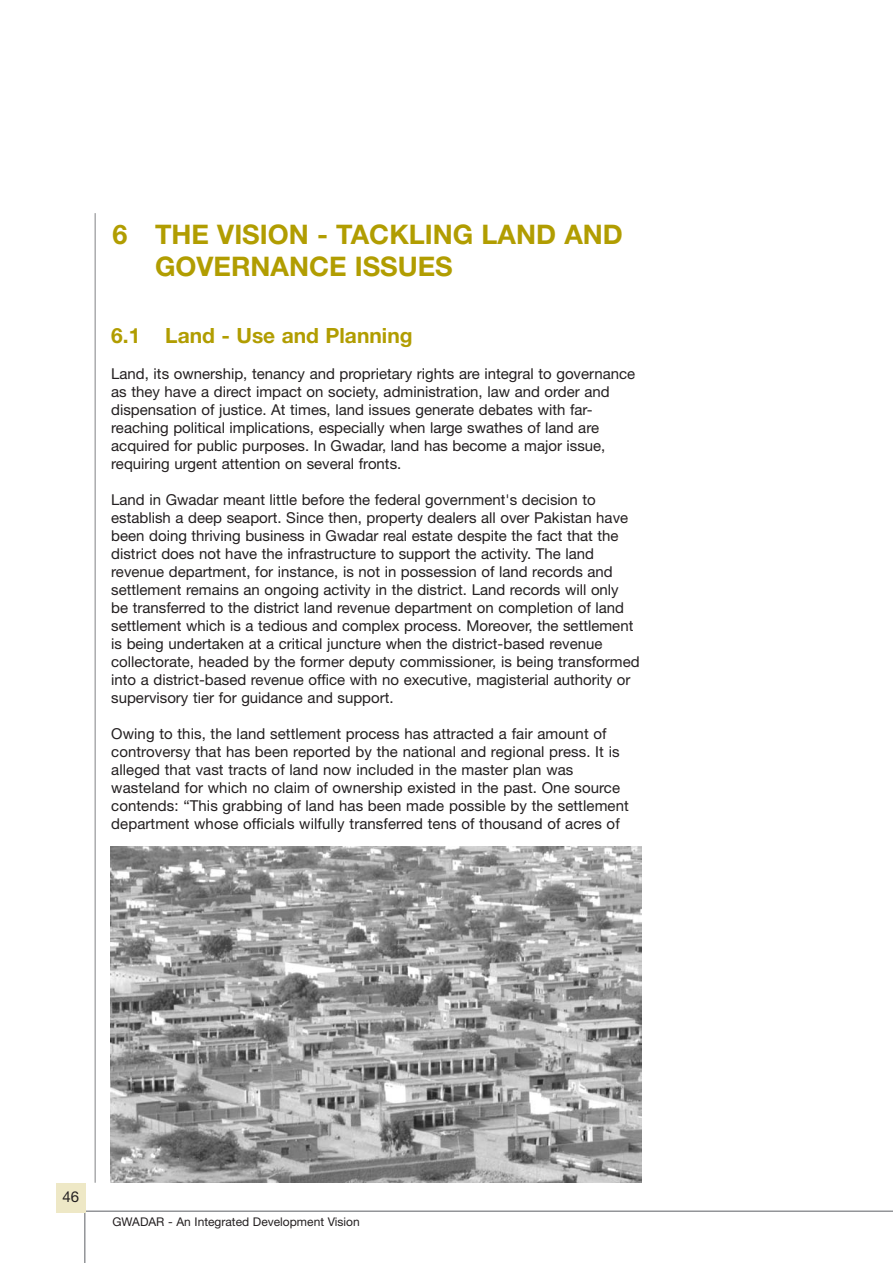
<style>
.page{position:relative;width:893px;height:1263px;background:#fff}
.page>*{position:absolute;margin:0;border:0;box-sizing:border-box;transform-origin:0 0}
.t1{font:700 27px/32.4px "Helvetica Neue";color:#b19d01}
.t2{font:700 21px "Helvetica Neue";color:#b19d01}
.t3{font:15px/18px "Helvetica Neue";color:#231f20}
.t4{font:12px "Helvetica Neue";color:#231f20}
</style>
<div class="page">
<hr style="left:80px;top:1210px;width:812px;height:2px;background:#939598">
<hr style="left:84px;top:1211px;width:2px;height:52px;background:#939598">
<div style="left:56px;top:1183px;width:30px;height:30px;background:#eee8c6"></div>
<hr style="left:95px;top:213px;width:1px;height:970px;background:#808285">
<img style="left:110px;top:847px;width:531px;height:336px">
<h1 class="t1" style="left:155px;top:217px;width:469px;text-indent:-43px">6 THE VISION - TACKLING LAND AND<br>GOVERNANCE ISSUES</h1>
<h2 class="t2" style="left:111px;top:323px;width:303px">6.1 Land - Use and Planning</h2>
<p class="t3" style="left:111px;top:365px;width:525px">Land, its ownership, tenancy and proprietary rights are integral to governance as they have a direct impact on society, administration, law and order and dispensation of justice. At times, land issues generate debates with far&shy;reaching political implications, especially when large swathes of land are acquired for public purposes. In Gwadar, land has become a major issue, requiring urgent attention on several fronts.</p>
<p class="t3" style="left:111px;top:491px;width:530px">Land in Gwadar meant little before the federal government's decision to establish a deep seaport. Since then, property dealers all over Pakistan have been doing thriving business in Gwadar real estate despite the fact that the district does not have the infrastructure to support the activity. The land revenue department, for instance, is not in possession of land records and settlement remains an ongoing activity in the district. Land records will only<br>be transferred to the district land revenue department on completion of land settlement which is a tedious and complex process. Moreover, the settlement is being undertaken at a critical juncture when the district-based revenue collectorate, headed by the former deputy commissioner, is being transformed into a district-based revenue office with no executive, magisterial authority or supervisory tier for guidance and support.</p>
<p class="t3" style="left:111px;top:725px;width:519px">Owing to this, the land settlement process has attracted a fair amount of controversy that has been reported by the national and regional press. It is alleged that vast tracts of land now included in the master plan was wasteland for which no claim of ownership existed in the past. One source contends: ≈This grabbing of land has been made possible by the settlement department whose officials wilfully transferred tens of thousand of acres of</p>
<p class="t3" style="left:63px;top:1188px;width:18px">46</p>
<p class="t4" style="left:112px;top:1214px;width:249px">GWADAR - An Integrated Development Vision</p>
</div>
